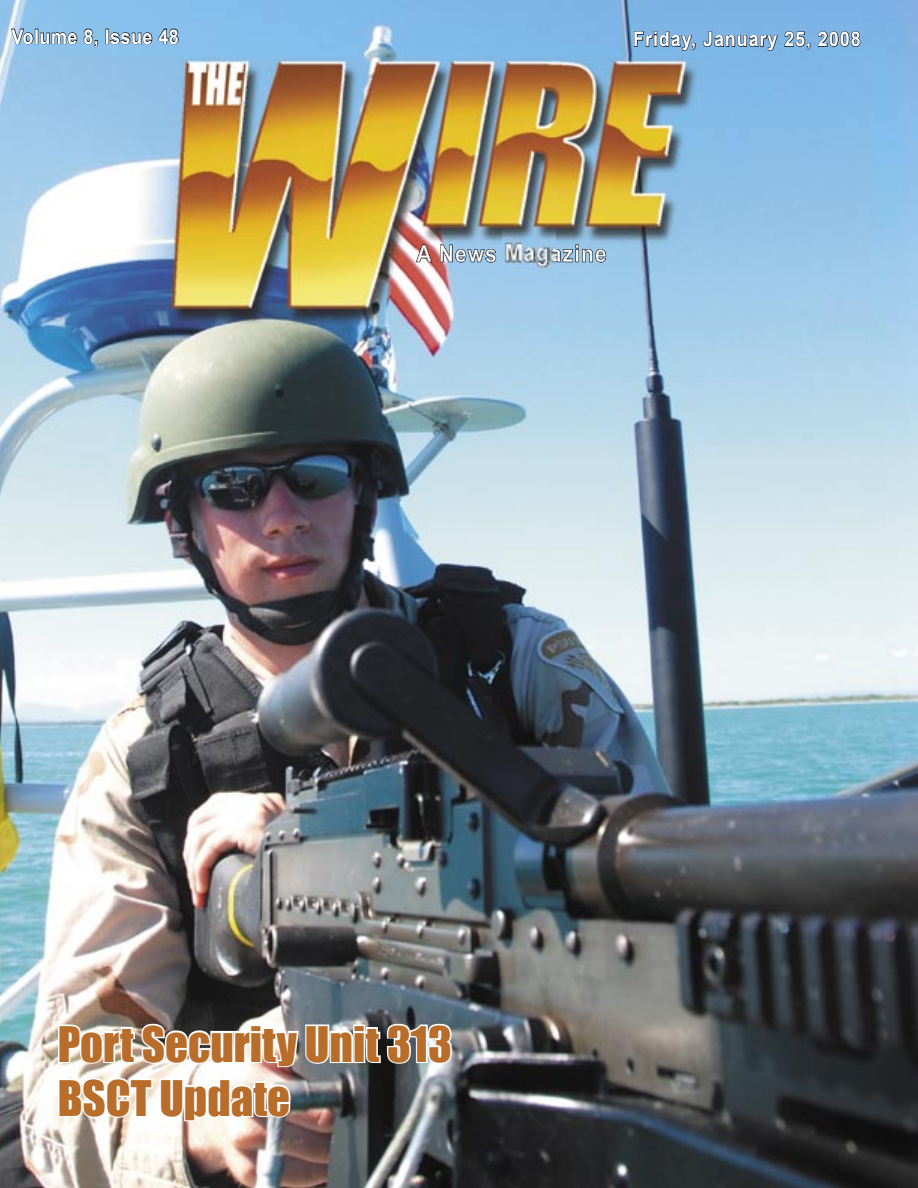
<style>
.page{position:relative;width:918px;height:1188px;background:#fff}
.page>*{position:absolute;margin:0;border:0;box-sizing:border-box;transform-origin:0 0}
.t1{font:45px/54px "Impact";color:#b96d2a}
.t2{font:700 20.1px "Arial";letter-spacing:.05em;color:#fff;scale:.89 1}
.t3{font:700 20.1px "Arial";letter-spacing:.025em;color:#fff;scale:.89 1}
</style>
<div class="page">
<img style="left:0;top:0;width:918px;height:1188px">
<svg style="left:11px;top:28px;width:23px;height:17px"></svg>
<div style="left:35px;top:29px;width:3px;height:15px;border:1px solid #000"></div>
<svg style="left:40px;top:28px;width:58px;height:20px"></svg>
<div style="left:106px;top:29px;width:3px;height:15px;border:1px solid #000"></div>
<svg style="left:110px;top:28px;width:69px;height:17px"></svg>
<svg style="left:634px;top:31px;width:62px;height:20px"></svg>
<svg style="left:703px;top:31px;width:75px;height:20px"></svg>
<svg style="left:784px;top:31px;width:27px;height:19px"></svg>
<svg style="left:818px;top:31px;width:43px;height:16px"></svg>
<img style="left:0;top:57px;width:874px;height:269px">
<img style="left:416px;top:263px;width:190px;height:4px">
<img style="left:416px;top:245px;width:190px;height:18px">
<img style="left:56px;top:1022px;width:398px;height:101px">
<img style="left:502px;top:230px;width:53px;height:54px">
<p class="t3" style="left:12px;top:23px;width:190px">Volume 8, Issue 48</p>
<p class="t2" style="left:633px;top:26px;width:257px">Friday, January 25, 2008</p>
<p class="t1" style="left:58px;top:1016px;width:396px">Port Security Unit 313<br>BSCT Update</p>
</div>
